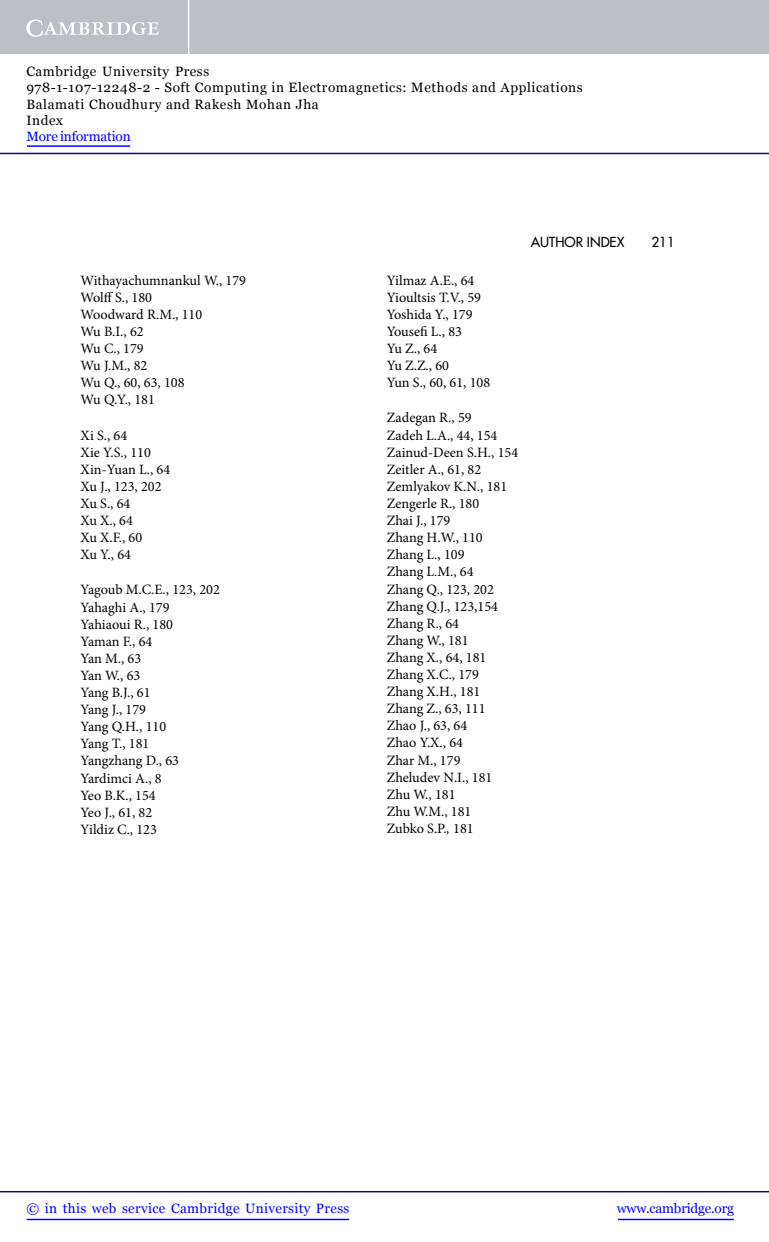
<style>
.page{position:relative;width:769px;height:1242px;background:#fff}
.page>*{position:absolute;margin:0;border:0;box-sizing:border-box;transform-origin:0 0}
.t1{font:14.25px/17.1px "Minion Pro";color:#000}
.t2{font:13.5px/16.2px "Georgia";letter-spacing:.045em;color:#000}
.t3{font:13.5px "Georgia";letter-spacing:.025em;color:#00f}
.t4{font:13.5px "Georgia";letter-spacing:-.015em;color:#00f}
.t5{font:13.5px "Georgia";letter-spacing:-.01em;color:#00f}
.t6{font:13.5px "Futura";color:#000}
.s1{font-style:italic}
</style>
<div class="page">
<div style="left:0;top:0;width:769px;height:54px;background:#bac0c6"></div>
<svg style="left:26px;top:20px;width:133px;height:17px"></svg>
<hr style="left:188px;top:0;width:1px;height:54px;background:#fff">
<hr style="left:0;top:153px;width:769px;height:1px;background:#150666">
<hr style="left:27px;top:145px;width:103px;height:2px;background:#00f">
<hr style="left:618px;top:1218px;width:116px;height:2px;background:#00f">
<hr style="left:0;top:1191px;width:769px;height:1px;background:#150666">
<hr style="left:27px;top:1218px;width:322px;height:2px;background:#00f">
<p class="t2" style="left:26px;top:64px;width:558px">Cambridge University Press<br>978-1-107-12248-2 - Soft Computing in Electromagnetics: Methods and Applications Balamati Choudhury and Rakesh Mohan Jha<br>Index</p>
<p class="t5" style="left:26px;top:128px;width:106px">More information</p>
<p class="t1" style="left:81px;top:272px;width:167px">Withayachumnankul W., 179<br>Wolff S., 180<br>Woodward R.M., 110<br>Wu B.I., 62<br>Wu C., 179<br>Wu J.M., 82<br>Wu Q., 60, 63, 108<br>Wu Q.Y., 181</p>
<p class="t1" style="left:81px;top:426px;width:91px">Xi S., 64<br>Xie Y.S., 110<br>Xin-Yuan L., 64<br>Xu J., 123, 202<br>Xu S., 64<br>Xu X., 64<br>Xu X.F., 60<br>Xu Y., 64</p>
<p class="t1" style="left:81px;top:581px;width:141px">Yagoub M.C.E., 123, 202<br>Yahaghi A., 179<br>Yahiaoui R., 180<br>Yaman F., 64<br>Yan M., 63<br>Yan W., 63<br>Yang B.J., 61<br>Yang J., 179<br>Yang Q.H., 110<br>Yang T., 181<br>Yangzhang D., 63<br>Yardimci A., 8<br>Yeo B.K., 154<br>Yeo J., 61, 82<br>Yildiz C., 123</p>
<p class="t1" style="left:387px;top:272px;width:105px">Yilmaz A.E., 64<br>Yioultsis T.V., 59<br>Yoshida Y., 179<br>Yousefi L., 83<br>Yu Z., 64<br>Yu Z.Z., 60<br>Yun S., 60, 61, 108</p>
<p class="t1" style="left:387px;top:409px;width:133px">Zadegan R., 59<br>Zadeh L.A., 44, 154<br>Zainud-Deen S.H., 154<br>Zeitler A., 61, 82<br>Zemlyakov K.N., 181<br>Zengerle R., 180<br>Zhai J., 179<br>Zhang H.W., 110<br>Zhang L., 109<br>Zhang L.M., 64<br>Zhang Q., 123, 202<br>Zhang Q.J., 123,154<br>Zhang R., 64<br>Zhang W., 181<br>Zhang X., 64, 181<br>Zhang X.C., 179<br>Zhang X.H., 181<br>Zhang Z., 63, 111<br>Zhao J., 63, 64<br>Zhao Y.X., 64<br>Zhar M., 179<br>Zheludev N.I., 181<br>Zhu W., 181<br>Zhu W.M., 181<br>Zubko S.P.<span class="s1">,</span> 181</p>
<p class="t6" style="left:531px;top:233px;width:95px">AUTHOR INDEX</p>
<p class="t6" style="left:651px;top:233px;width:25px">211</p>
<p class="t3" style="left:27px;top:1200px;width:324px">© in this web service Cambridge University Press</p>
<p class="t4" style="left:617px;top:1200px;width:119px">www.cambridge.org</p>
</div>
